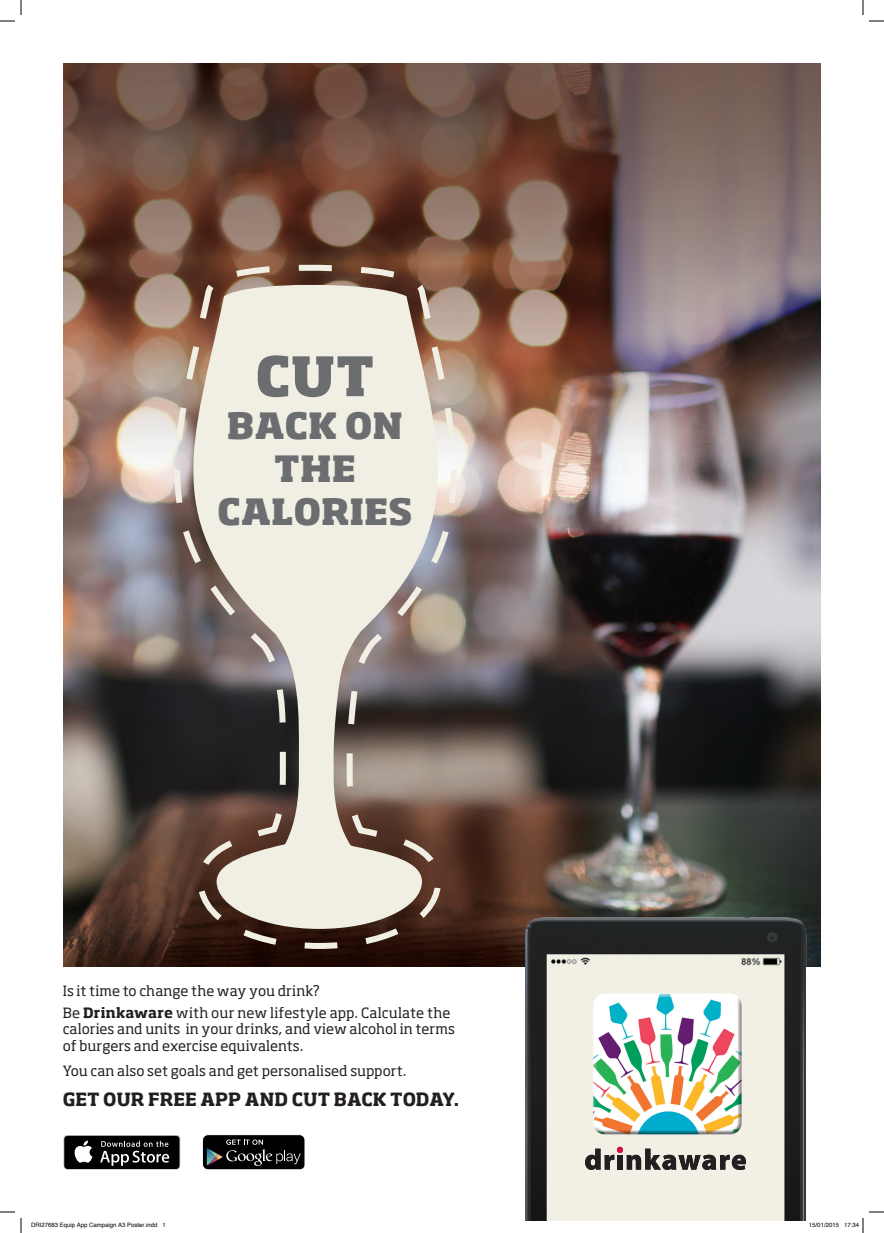
<style>
.page{position:relative;width:884px;height:1233px;background:#fff}
.page>*{position:absolute;margin:0;border:0;box-sizing:border-box;transform-origin:0 0}
.t1{font:800 53.6px "Soho Std";color:#6c6d70}
.t2{font:800 35.7px/42.9px "Soho Std";letter-spacing:-.005em;color:#6c6d70;text-align:center}
.t3{font:700 18px "Soho Std";color:#231f20}
.t4{font:14px/22.1px "Soho Std";color:#231f20}
.t5{font:6px "Helvetica";color:#000}
.s1{font-weight:700}
</style>
<div class="page">
<img style="left:64px;top:64px;width:756px;height:902px">
<img style="left:501px;top:888px;width:320px;height:332px">
<div style="left:202px;top:1134px;width:103px;height:35px;background:#000;border-radius:6px"></div>
<div style="left:202px;top:1134px;width:103px;height:36px;border:1px solid #fff;border-radius:6px"></div>
<svg style="left:207px;top:1139px;width:94px;height:27px"></svg>
<svg style="left:64px;top:1135px;width:116px;height:34px"></svg>
<img style="left:585px;top:984px;width:159px;height:155px">
<svg style="left:585px;top:1148px;width:29px;height:21px"></svg>
<svg style="left:627px;top:1148px;width:119px;height:21px"></svg>
<div style="left:617px;top:1155px;width:6px;height:14px;background:#231f20"></div>
<div style="left:617px;top:1146px;width:6px;height:7px;background:#d20d44;border-radius:50%"></div>
<svg style="left:760px;top:1183px;width:6px;height:6px"></svg>
<svg style="left:166px;top:262px;width:298px;height:689px"></svg>
<svg style="left:195px;top:929px;width:249px;height:22px"></svg>
<svg style="left:166px;top:281px;width:298px;height:648px;fill:#f1efe3"></svg>
<svg style="left:0;top:1211px;width:15px;height:1px"></svg>
<svg style="left:869px;top:1211px;width:15px;height:1px"></svg>
<svg style="left:0;top:0;width:22px;height:22px"></svg>
<svg style="left:20px;top:1218px;width:2px;height:15px"></svg>
<svg style="left:862px;top:0;width:22px;height:22px"></svg>
<svg style="left:809px;top:1218px;width:55px;height:15px"></svg>
<h1 class="t1" style="left:255px;top:341px;width:121px">CUT</h1>
<h2 class="t2" style="left:217px;top:403px;width:197px">BACK ON<br>THE<br>CALORIES</h2>
<p class="t4" style="left:63px;top:979px;width:389px">Is it time to change the way you drink?<br>Be <span class="s1">Drinkaware</span> with our new lifestyle app. Calculate the</p>
<p class="t4" style="left:63px;top:1020px;width:394px;line-height:16.8px">calories and units in your drinks, and view alcohol in terms of burgers and exercise equivalents.</p>
<p class="t4" style="left:63px;top:1059px;width:345px">You can also set goals and get personalised support.</p>
<p class="t3" style="left:63px;top:1087px;width:398px">GET OUR FREE APP AND CUT BACK TODAY.</p>
<p class="t5" style="left:31px;top:1220px;width:136px">DRI27683 Equip App Campaign A3 Poster.indd 1</p>
<p class="t5" style="left:809px;top:1220px;width:52px">15/01/2015 17:34</p>
</div>
